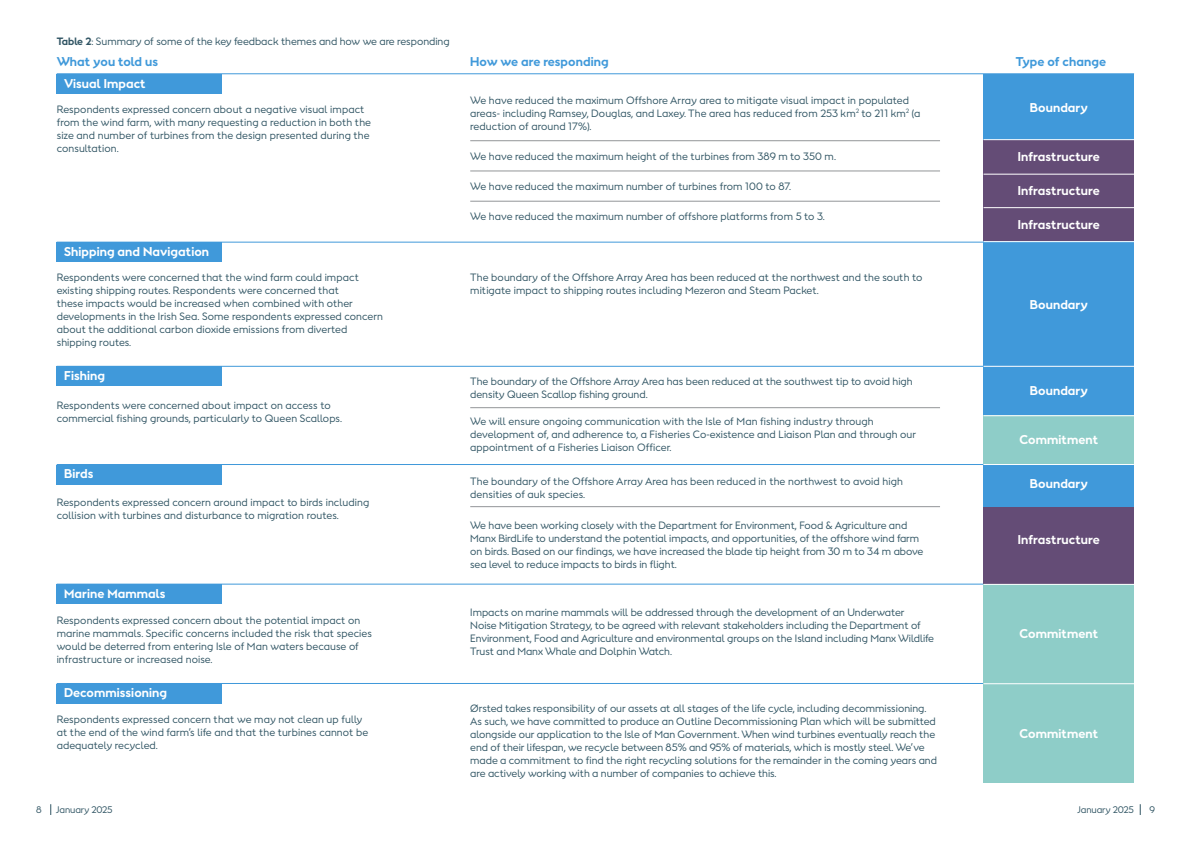
<style>
.page{position:relative;width:1191px;height:842px;background:#fff}
.page>*{position:absolute;margin:0;border:0;box-sizing:border-box;transform-origin:0 0}
.Header_1{font:700 12px "Orsted Sans";letter-spacing:.01em;color:#fff}
.Header_1-2{font:700 12px "Orsted Sans";letter-spacing:.01em;color:#4099da}
.Header_1-3{font:10px/13px "Orsted Sans";color:#315564}
.Header_1-4{font:9px "Orsted Sans";letter-spacing:-.01em;color:#315564}
.s1{font-weight:700}
</style>
<div class="page">
<hr style="left:57px;top:74px;width:1077px;height:1px;background:#4099da">
<div style="left:57px;top:74px;width:165px;height:20px;background:#4099da"></div>
<div style="left:57px;top:242px;width:165px;height:20px;background:#4099da"></div>
<hr style="left:57px;top:242px;width:926px;height:1px;background:#4099da">
<div style="left:57px;top:367px;width:165px;height:19px;background:#4099da"></div>
<hr style="left:57px;top:366px;width:926px;height:1px;background:#4099da">
<div style="left:57px;top:465px;width:165px;height:20px;background:#4099da"></div>
<hr style="left:57px;top:464px;width:926px;height:1px;background:#4099da">
<div style="left:57px;top:584px;width:165px;height:20px;background:#4099da"></div>
<hr style="left:57px;top:584px;width:926px;height:1px;background:#4099da">
<div style="left:57px;top:684px;width:165px;height:20px;background:#4099da"></div>
<hr style="left:57px;top:683px;width:926px;height:1px;background:#4099da">
<hr style="left:470px;top:140px;width:470px;height:1px;background:#939598">
<hr style="left:470px;top:171px;width:470px;height:1px;background:#939598">
<hr style="left:470px;top:201px;width:470px;height:1px;background:#939598">
<div style="left:983px;top:74px;width:151px;height:66px;background:#4099da"></div>
<div style="left:983px;top:140px;width:151px;height:34px;background:#644c76"></div>
<div style="left:983px;top:174px;width:151px;height:34px;background:#644c76"></div>
<div style="left:983px;top:208px;width:151px;height:34px;background:#644c76"></div>
<div style="left:983px;top:242px;width:151px;height:124px;background:#4099da"></div>
<hr style="left:470px;top:407px;width:470px;height:1px;background:#939598">
<div style="left:983px;top:366px;width:151px;height:49px;background:#4099da"></div>
<div style="left:983px;top:415px;width:151px;height:79px;background:#8ecdc8"></div>
<hr style="left:983px;top:366px;width:151px;height:1px;background:#fff">
<hr style="left:983px;top:241px;width:151px;height:1px;background:#fff">
<hr style="left:983px;top:207px;width:151px;height:1px;background:#fff">
<hr style="left:983px;top:174px;width:151px;height:1px;background:#fff">
<hr style="left:983px;top:139px;width:151px;height:1px;background:#fff">
<hr style="left:983px;top:415px;width:151px;height:1px;background:#fff">
<div style="left:983px;top:494px;width:151px;height:90px;background:#644c76"></div>
<div style="left:983px;top:584px;width:151px;height:99px;background:#8ecdc8"></div>
<hr style="left:983px;top:584px;width:151px;height:1px;background:#fff">
<div style="left:983px;top:684px;width:151px;height:99px;background:#8ecdc8"></div>
<div style="left:983px;top:464px;width:151px;height:42px;background:#4099da"></div>
<hr style="left:470px;top:506px;width:470px;height:1px;background:#939598">
<hr style="left:983px;top:464px;width:151px;height:1px;background:#fff">
<p class="Header_1-3" style="left:57px;top:35px;width:394px"><span class="s1">Table 2</span>: Summary of some of the key feedback themes and how we are responding</p>
<p class="Header_1-2" style="left:57px;top:54px;width:103px">What you told us</p>
<p class="Header_1-2" style="left:470px;top:54px;width:140px">How we are responding</p>
<p class="Header_1-3" style="left:57px;top:103px;width:316px">Respondents expressed concern about a negative visual impact from the wind farm, with many requesting a reduction in both the size and number of turbines from the design presented during the consultation.</p>
<p class="Header_1" style="left:64px;top:75px;width:83px">Visual Impact</p>
<p class="Header_1-3" style="left:470px;top:93px;width:451px">We have reduced the maximum Offshore Array area to mitigate visual impact in populated areas- including Ramsey, Douglas, and Laxey. The area has reduced from 253 km<sup>2</sup> to 211 km<sup>2</sup> (a reduction of around 17%).</p>
<p class="Header_1-3" style="left:470px;top:150px;width:367px">We have reduced the maximum height of the turbines from 389 m to 350 m.</p>
<p class="Header_1-3" style="left:470px;top:180px;width:322px">We have reduced the maximum number of turbines from 100 to 87.</p>
<p class="Header_1-3" style="left:470px;top:210px;width:356px">We have reduced the maximum number of offshore platforms from 5 to 3.</p>
<p class="Header_1" style="left:64px;top:244px;width:147px">Shipping and Navigation</p>
<p class="Header_1-3" style="left:57px;top:271px;width:328px">Respondents were concerned that the wind farm could impact existing shipping routes. Respondents were concerned that<br>these impacts would be increased when combined with other developments in the Irish Sea. Some respondents expressed concern about the additional carbon dioxide emissions from diverted shipping routes.</p>
<p class="Header_1" style="left:64px;top:368px;width:42px">Fishing</p>
<p class="Header_1-3" style="left:57px;top:398px;width:287px">Respondents were concerned about impact on access to commercial fishing grounds, particularly to Queen Scallops.</p>
<p class="Header_1" style="left:64px;top:466px;width:31px">Birds</p>
<p class="Header_1-3" style="left:57px;top:495px;width:314px">Respondents expressed concern around impact to birds including collision with turbines and disturbance to migration routes.</p>
<p class="Header_1" style="left:64px;top:586px;width:103px">Marine Mammals</p>
<p class="Header_1-3" style="left:57px;top:614px;width:317px">Respondents expressed concern about the potential impact on marine mammals. Specific concerns included the risk that species would be deterred from entering Isle of Man waters because of infrastructure or increased noise.</p>
<p class="Header_1" style="left:64px;top:685px;width:105px">Decommissioning</p>
<p class="Header_1-3" style="left:57px;top:712px;width:313px">Respondents expressed concern that we may not clean up fully at the end of the wind farm’s life and that the turbines cannot be adequately recycled.</p>
<p class="Header_1-4" style="left:36px;top:804px;width:7px">8</p>
<p class="Header_1-4" style="left:56px;top:804px;width:58px">January 2025</p>
<p class="Header_1-3" style="left:470px;top:271px;width:454px">The boundary of the Offshore Array Area has been reduced at the northwest and the south to mitigate impact to shipping routes including Mezeron and Steam Packet.</p>
<p class="Header_1-3" style="left:470px;top:374px;width:444px">The boundary of the Offshore Array Area has been reduced at the southwest tip to avoid high density Queen Scallop fishing ground.</p>
<p class="Header_1-3" style="left:470px;top:414px;width:447px">We will ensure ongoing communication with the Isle of Man fishing industry through development of, and adherence to, a Fisheries Co-existence and Liaison Plan and through our appointment of a Fisheries Liaison Officer.</p>
<p class="Header_1-3" style="left:470px;top:474px;width:434px">The boundary of the Offshore Array Area has been reduced in the northwest to avoid high densities of auk species.</p>
<p class="Header_1-3" style="left:470px;top:518px;width:454px">We have been working closely with the Department for Environment, Food &amp; Agriculture and Manx BirdLife to understand the potential impacts, and opportunities, of the offshore wind farm on birds. Based on our findings, we have increased the blade tip height from 30 m to 34 m above sea level to reduce impacts to birds in flight.</p>
<p class="Header_1-3" style="left:470px;top:606px;width:465px">Impacts on marine mammals will be addressed through the development of an Underwater<br>Noise Mitigation Strategy, to be agreed with relevant stakeholders including the Department of Environment, Food and Agriculture and environmental groups on the Island including Manx Wildlife Trust and Manx Whale and Dolphin Watch.</p>
<p class="Header_1-3" style="left:470px;top:701px;width:468px">Ørsted takes responsibility of our assets at all stages of the life cycle, including decommissioning.<br>As such, we have committed to produce an Outline Decommissioning Plan which will be submitted alongside our application to the Isle of Man Government. When wind turbines eventually reach the end of their lifespan, we recycle between 85% and 95% of materials, which is mostly steel. We’ve made a commitment to find the right recycling solutions for the remainder in the coming years and are actively working with a number of companies to achieve this.</p>
<p class="Header_1-2" style="left:1015px;top:54px;width:92px">Type of change</p>
<p class="Header_1" style="left:1029px;top:100px;width:60px">Boundary</p>
<p class="Header_1" style="left:1017px;top:148px;width:83px">Infrastructure</p>
<p class="Header_1" style="left:1017px;top:182px;width:83px">Infrastructure</p>
<p class="Header_1" style="left:1017px;top:216px;width:83px">Infrastructure</p>
<p class="Header_1" style="left:1029px;top:296px;width:60px">Boundary</p>
<p class="Header_1" style="left:1029px;top:382px;width:60px">Boundary</p>
<p class="Header_1" style="left:1019px;top:432px;width:80px">Commitment</p>
<p class="Header_1" style="left:1029px;top:476px;width:60px">Boundary</p>
<p class="Header_1" style="left:1017px;top:531px;width:83px">Infrastructure</p>
<p class="Header_1" style="left:1019px;top:626px;width:80px">Commitment</p>
<p class="Header_1" style="left:1019px;top:726px;width:80px">Commitment</p>
<p class="Header_1-4" style="left:1077px;top:804px;width:58px">January 2025</p>
<p class="Header_1-4" style="left:1149px;top:804px;width:7px">9</p>
</div>
